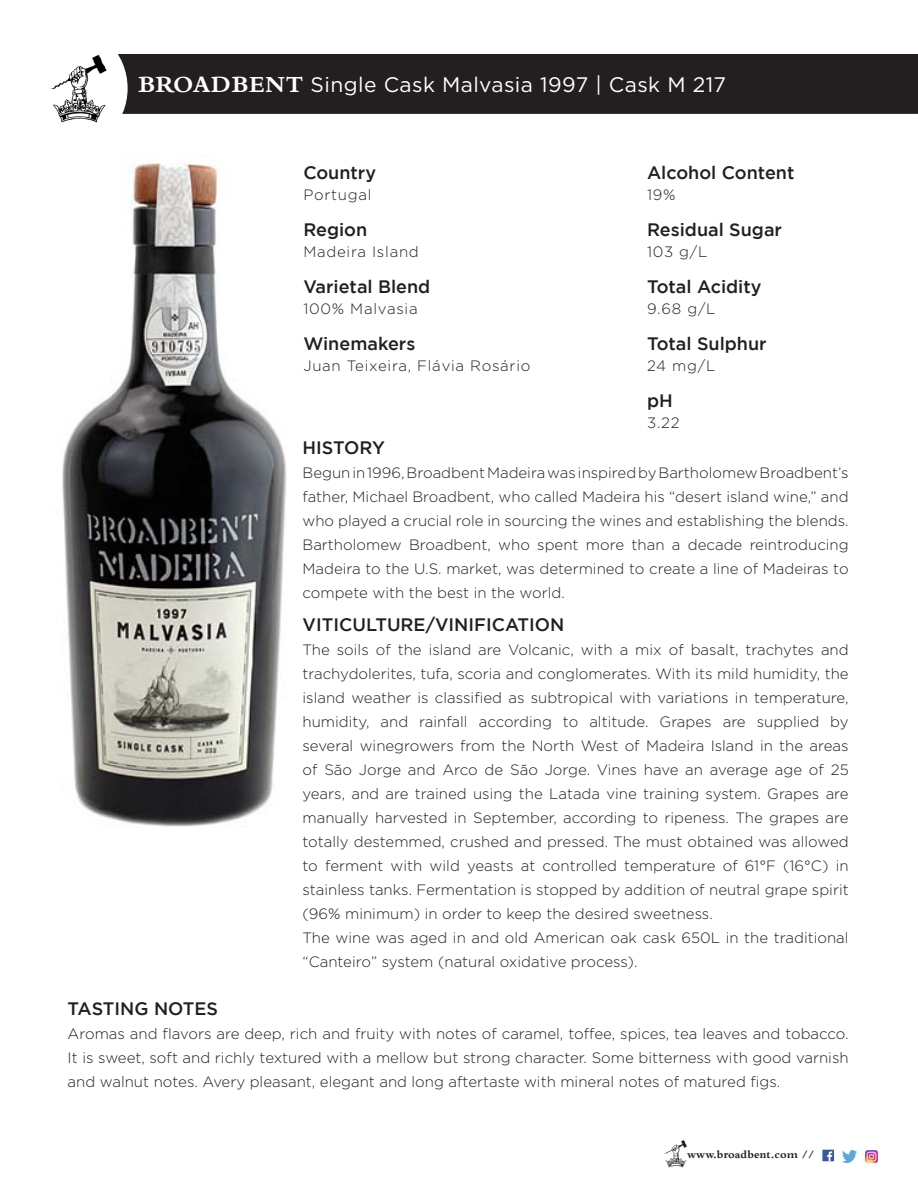
<style>
.page{position:relative;width:918px;height:1188px;background:#fff}
.page>*{position:absolute;margin:0;border:0;box-sizing:border-box;transform-origin:0 0}
.t1{font:21px "Gotham";letter-spacing:.02em;color:#fff}
.t2{font:500 18px "Gotham";color:#231f20}
.t3{font:300 15px/24px "Gotham";color:#231f20;text-align:justify}
.t4{font:300 15px "Gotham";letter-spacing:.05em;color:#231f20}
.t5{font:700 11.55px "Bembo";letter-spacing:.01em;color:#231f20}
.s1{font-family:"Bembo";font-weight:700;font-size:24px}
</style>
<div class="page">
<div style="left:127px;top:54px;width:791px;height:60px;background:#231f20"></div>
<svg style="left:50px;top:54px;width:77px;height:69px"></svg>
<svg style="left:664px;top:1140px;width:23px;height:27px"></svg>
<div style="left:822px;top:1150px;width:12px;height:11px;background:#3c5a99"></div>
<svg style="left:827px;top:1151px;width:5px;height:10px"></svg>
<img style="left:842px;top:1151px;width:14px;height:11px">
<svg style="left:865px;top:1150px;width:13px;height:13px"></svg>
<img style="left:62px;top:154px;width:225px;height:673px">
<p class="t1" style="left:138px;top:73px;width:589px"><span class="s1">BROADBENT</span> Single Cask Malvasia 1997 | Cask M 217</p>
<p class="t2" style="left:303px;top:163px;width:74px">Country</p>
<p class="t4" style="left:303px;top:187px;width:70px">Portugal</p>
<p class="t2" style="left:303px;top:220px;width:65px">Region</p>
<p class="t4" style="left:303px;top:244px;width:117px">Madeira Island</p>
<p class="t2" style="left:303px;top:277px;width:128px">Varietal Blend</p>
<p class="t4" style="left:303px;top:301px;width:116px">100% Malvasia</p>
<p class="t2" style="left:303px;top:334px;width:113px">Winemakers</p>
<p class="t4" style="left:303px;top:358px;width:229px">Juan Teixeira, Flávia Rosário</p>
<p class="t2" style="left:647px;top:163px;width:149px">Alcohol Content</p>
<p class="t3" style="left:647px;top:183px;width:30px">19%</p>
<p class="t2" style="left:647px;top:220px;width:136px">Residual Sugar</p>
<p class="t3" style="left:647px;top:240px;width:62px">103 g/L</p>
<p class="t2" style="left:647px;top:277px;width:116px">Total Acidity</p>
<p class="t3" style="left:647px;top:297px;width:70px">9.68 g/L</p>
<p class="t2" style="left:647px;top:334px;width:121px">Total Sulphur</p>
<p class="t3" style="left:647px;top:354px;width:70px">24 mg/L</p>
<p class="t2" style="left:647px;top:391px;width:27px">pH</p>
<p class="t3" style="left:647px;top:411px;width:34px">3.22</p>
<p class="t2" style="left:303px;top:438px;width:84px">HISTORY</p>
<p class="t3" style="left:303px;top:461px;width:548px">Begun in 1996, Broadbent Madeira was inspired by Bartholomew Broadbent’s father, Michael Broadbent, who called Madeira his “desert island wine,” and who played a crucial role in sourcing the wines and establishing the blends.<br>Bartholomew Broadbent, who spent more than a decade reintroducing Madeira to the U.S. market, was determined to create a line of Madeiras to compete with the best in the world.</p>
<p class="t2" style="left:303px;top:615px;width:263px">VITICULTURE/VINIFICATION</p>
<p class="t3" style="left:303px;top:638px;width:548px">The soils of the island are Volcanic, with a mix of basalt, trachytes and trachydolerites, tufa, scoria and conglomerates. With its mild humidity, the island weather is classified as subtropical with variations in temperature, humidity, and rainfall according to altitude. Grapes are supplied by several winegrowers from the North West of Madeira Island in the areas of São Jorge and Arco de São Jorge. Vines have an average age of 25 years, and are trained using the Latada vine training system. Grapes are manually harvested in September, according to ripeness. The grapes are totally destemmed, crushed and pressed. The must obtained was allowed to ferment with wild yeasts at controlled temperature of 61°F (16°C) in stainless tanks. Fermentation is stopped by addition of neutral grape spirit (96% minimum) in order to keep the desired sweetness.</p>
<p class="t3" style="left:303px;top:926px;width:548px">The wine was aged in and old American oak cask 650L in the traditional “Canteiro” system (natural oxidative process).</p>
<p class="t2" style="left:68px;top:999px;width:152px">TASTING NOTES</p>
<p class="t3" style="left:68px;top:1022px;width:783px">Aromas and flavors are deep, rich and fruity with notes of caramel, toffee, spices, tea leaves and tobacco.<br>It is sweet, soft and richly textured with a mellow but strong character. Some bitterness with good varnish and walnut notes. Avery pleasant, elegant and long aftertaste with mineral notes of matured figs.</p>
<p class="t5" style="left:687px;top:1148px;width:129px">www.broadbent.com //</p>
</div>
